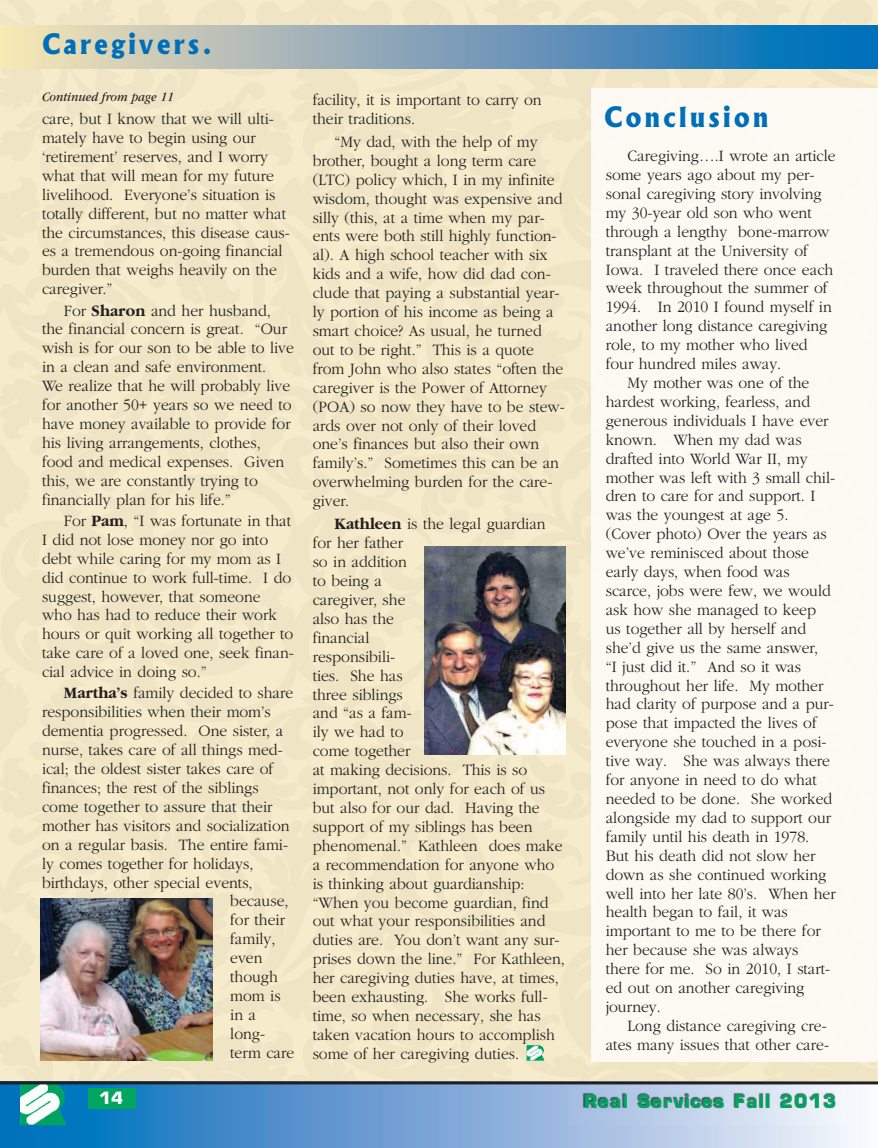
<style>
.page{position:relative;width:878px;height:1148px;background:#fff}
.page>*{position:absolute;margin:0;border:0;box-sizing:border-box;transform-origin:0 0}
.t1{font:800 27px "Albertus";letter-spacing:.135em;color:#006fba;scale:.95 1}
.t2{font:700 18px "Eurostile";letter-spacing:.07em;color:#00a65f}
.t3{font:300 16.5px/18.9px "Garamond";color:#231f20;scale:.95 1}
.t4{font:700 16.5px "Eurostile";color:#fff}
.t5{font:italic 13.5px "Garamond";color:#231f20;scale:.9 1}
.s1{font-weight:700}
</style>
<div class="page">
<div style="left:0;top:0;width:877px;height:1081px;background:#efe4c3"></div>
<hr style="left:877px;top:0;width:1px;height:1088px;background:#fef4d0">
<svg style="left:0;top:1084px;width:877px;height:64px;background:#6da2d3"></svg>
<div style="left:88px;top:1088px;width:48px;height:20px;background:#00a65f"></div>
<svg style="left:20px;top:1084px;width:46px;height:41px"></svg>
<img style="left:20px;top:1084px;width:45px;height:25px">
<hr style="left:0;top:1081px;width:878px;height:3px;background:#231f20">
<img style="left:568px;top:1086px;width:279px;height:38px">
<svg style="left:526px;top:1045px;width:18px;height:15px"></svg>
<img style="left:526px;top:1045px;width:17px;height:9px">
<svg style="left:0;top:26px;width:878px;height:42px;background:#7ba3b7"></svg>
<img style="left:425px;top:547px;width:140px;height:207px">
<img style="left:40px;top:898px;width:172px;height:162px">
<div style="left:591px;top:89px;width:287px;height:972px;background:#fbf9f2"></div>
<h1 class="t1" style="left:42px;top:34px;width:180px">Caregivers.</h1>
<p class="t5" style="left:42px;top:92px;width:148px">Continued from page 11</p>
<p class="t3" style="left:42px;top:109px;width:262px">care, but I know that we will ulti&shy;mately have to begin using our ‘retirement’ reserves, and I worry what that will mean for my future livelihood. Everyone’s situation is totally different, but no matter what the circumstances, this disease caus&shy;es a tremendous on-going financial burden that weighs heavily on the caregiver.”</p>
<p class="t3" style="left:42px;top:300px;width:267px;text-indent:22px">For <span class="s1">Sharon</span> and her husband, the financial concern is great. “Our wish is for our son to be able to live in a clean and safe environment.<br>We realize that he will probably live for another 50+ years so we need to have money available to provide for his living arrangements, clothes, food and medical expenses. Given this, we are constantly trying to financially plan for his life.”</p>
<p class="t3" style="left:42px;top:511px;width:267px;text-indent:22px">For <span class="s1">Pam</span>, “I was fortunate in that<br>I did not lose money nor go into debt while caring for my mom as I did continue to work full-time. I do suggest, however, that someone who has had to reduce their work hours or quit working all together to take care of a loved one, seek finan&shy;cial advice in doing so.”</p>
<p class="t3" style="left:64px;top:683px;width:243px"><span class="s1">Martha’s</span> family decided to share</p>
<p class="t3" style="left:42px;top:702px;width:242px">responsibilities when their mom’s</p>
<p class="t3" style="left:42px;top:721px;width:255px">dementia progressed. One sister, a</p>
<p class="t3" style="left:42px;top:740px;width:255px">nurse, takes care of all things med-</p>
<p class="t3" style="left:42px;top:759px;width:245px">ical; the oldest sister takes care of</p>
<p class="t3" style="left:42px;top:778px;width:229px">finances; the rest of the siblings</p>
<p class="t3" style="left:42px;top:796px;width:244px">come together to assure that their</p>
<p class="t3" style="left:42px;top:815px;width:262px">mother has visitors and socialization</p>
<p class="t3" style="left:42px;top:834px;width:260px">on a regular basis. The entire fami-</p>
<p class="t3" style="left:42px;top:853px;width:224px">ly comes together for holidays,</p>
<p class="t3" style="left:42px;top:872px;width:223px">birthdays, other special events,</p>
<p class="t3" style="left:230px;top:891px;width:63px">because,</p>
<p class="t3" style="left:230px;top:910px;width:59px">for their</p>
<p class="t3" style="left:230px;top:929px;width:49px">family,</p>
<p class="t3" style="left:230px;top:948px;width:35px">even</p>
<p class="t3" style="left:230px;top:967px;width:52px">though</p>
<p class="t3" style="left:230px;top:985px;width:54px">mom is</p>
<p class="t3" style="left:230px;top:1004px;width:29px">in a</p>
<p class="t3" style="left:230px;top:1023px;width:38px">long-</p>
<p class="t3" style="left:230px;top:1042px;width:69px">term care</p>
<p class="t3" style="left:313px;top:90px;width:243px">facility, it is important to carry on their traditions.</p>
<p class="t3" style="left:313px;top:132px;width:267px;text-indent:22px">“My dad, with the help of my brother, bought a long term care (LTC) policy which, I in my infinite wisdom, thought was expensive and silly (this, at a time when my par&shy;ents were both still highly function&shy;al). A high school teacher with six kids and a wife, how did dad con&shy;clude that paying a substantial year&shy;ly portion of his income as being a smart choice? As usual, he turned out to be right.” This is a quote from John who also states “often the caregiver is the Power of Attorney (POA) so now they have to be stew&shy;ards over not only of their loved one’s finances but also their own family’s.” Sometimes this can be an overwhelming burden for the care&shy;giver.</p>
<p class="t3" style="left:313px;top:514px;width:267px;text-indent:22px"><span class="s1">Kathleen</span> is the legal guardian for her father<br>so in addition<br>to being a<br>caregiver, she<br>also has the<br>financial<br>responsibili-<br>ties. She has<br>three siblings<br>and “as a fam-<br>ily we had to<br>come together<br>at making decisions. This is so important, not only for each of us but also for our dad. Having the support of my siblings has been phenomenal.” Kathleen does make a recommendation for anyone who is thinking about guardianship: “When you become guardian, find out what your responsibilities and duties are. You don’t want any sur&shy;prises down the line.” For Kathleen, her caregiving duties have, at times, been exhausting. She works full&shy;time, so when necessary, she has taken vacation hours to accomplish some of her caregiving duties.</p>
<h1 class="t1" style="left:604px;top:107px;width:174px">Conclusion</h1>
<p class="t3" style="left:627px;top:146px;width:221px">Caregiving….I wrote an article</p>
<p class="t3" style="left:605px;top:165px;width:221px">some years ago about my per-</p>
<p class="t3" style="left:605px;top:184px;width:229px">sonal caregiving story involving</p>
<p class="t3" style="left:605px;top:203px;width:218px">my 30-year old son who went</p>
<p class="t3" style="left:605px;top:221px;width:237px">through a lengthy bone-marrow</p>
<p class="t3" style="left:605px;top:240px;width:214px">transplant at the University of</p>
<p class="t3" style="left:605px;top:259px;width:241px">Iowa. I traveled there once each</p>
<p class="t3" style="left:605px;top:278px;width:235px">week throughout the summer of</p>
<p class="t3" style="left:605px;top:297px;width:239px">1994. In 2010 I found myself in</p>
<p class="t3" style="left:605px;top:316px;width:235px">another long distance caregiving</p>
<p class="t3" style="left:605px;top:335px;width:214px">role, to my mother who lived</p>
<p class="t3" style="left:605px;top:354px;width:186px">four hundred miles away.</p>
<p class="t3" style="left:627px;top:373px;width:193px">My mother was one of the</p>
<p class="t3" style="left:605px;top:392px;width:217px">hardest working, fearless, and</p>
<p class="t3" style="left:605px;top:410px;width:236px">generous individuals I have ever</p>
<p class="t3" style="left:605px;top:429px;width:208px">known. When my dad was</p>
<p class="t3" style="left:605px;top:448px;width:214px">drafted into World War II, my</p>
<p class="t3" style="left:605px;top:467px;width:243px">mother was left with 3 small chil-</p>
<p class="t3" style="left:605px;top:486px;width:222px">dren to care for and support. I</p>
<p class="t3" style="left:605px;top:505px;width:194px">was the youngest at age 5.</p>
<p class="t3" style="left:605px;top:524px;width:234px">(Cover photo) Over the years as</p>
<p class="t3" style="left:605px;top:543px;width:215px">we’ve reminisced about those</p>
<p class="t3" style="left:605px;top:562px;width:195px">early days, when food was</p>
<p class="t3" style="left:605px;top:581px;width:238px">scarce, jobs were few, we would</p>
<p class="t3" style="left:605px;top:599px;width:223px">ask how she managed to keep</p>
<p class="t3" style="left:605px;top:618px;width:212px">us together all by herself and</p>
<p class="t3" style="left:605px;top:637px;width:225px">she’d give us the same answer,</p>
<p class="t3" style="left:605px;top:656px;width:207px">“I just did it.” And so it was</p>
<p class="t3" style="left:605px;top:675px;width:230px">throughout her life. My mother</p>
<p class="t3" style="left:605px;top:694px;width:242px">had clarity of purpose and a pur-</p>
<p class="t3" style="left:605px;top:713px;width:224px">pose that impacted the lives of</p>
<p class="t3" style="left:605px;top:732px;width:234px">everyone she touched in a posi-</p>
<p class="t3" style="left:605px;top:751px;width:237px">tive way. She was always there</p>
<p class="t3" style="left:605px;top:770px;width:224px">for anyone in need to do what</p>
<p class="t3" style="left:605px;top:788px;width:240px">needed to be done. She worked</p>
<p class="t3" style="left:605px;top:807px;width:239px">alongside my dad to support our</p>
<p class="t3" style="left:605px;top:826px;width:216px">family until his death in 1978.</p>
<p class="t3" style="left:605px;top:845px;width:222px">But his death did not slow her</p>
<p class="t3" style="left:605px;top:864px;width:234px">down as she continued working</p>
<p class="t3" style="left:605px;top:883px;width:243px">well into her late 80’s. When her</p>
<p class="t3" style="left:605px;top:902px;width:193px">health began to fail, it was</p>
<p class="t3" style="left:605px;top:921px;width:228px">important to me to be there for</p>
<p class="t3" style="left:605px;top:940px;width:204px">her because she was always</p>
<p class="t3" style="left:605px;top:959px;width:238px">there for me. So in 2010, I start-</p>
<p class="t3" style="left:605px;top:977px;width:211px">ed out on another caregiving</p>
<p class="t3" style="left:605px;top:996px;width:59px">journey.</p>
<p class="t3" style="left:627px;top:1015px;width:211px">Long distance caregiving cre-</p>
<p class="t3" style="left:605px;top:1034px;width:236px">ates many issues that other care-</p>
<p class="t4" style="left:99px;top:1091px;width:25px">14</p>
<p class="t2" style="left:584px;top:1094px;width:253px">Real Services Fall 2013</p>
</div>
